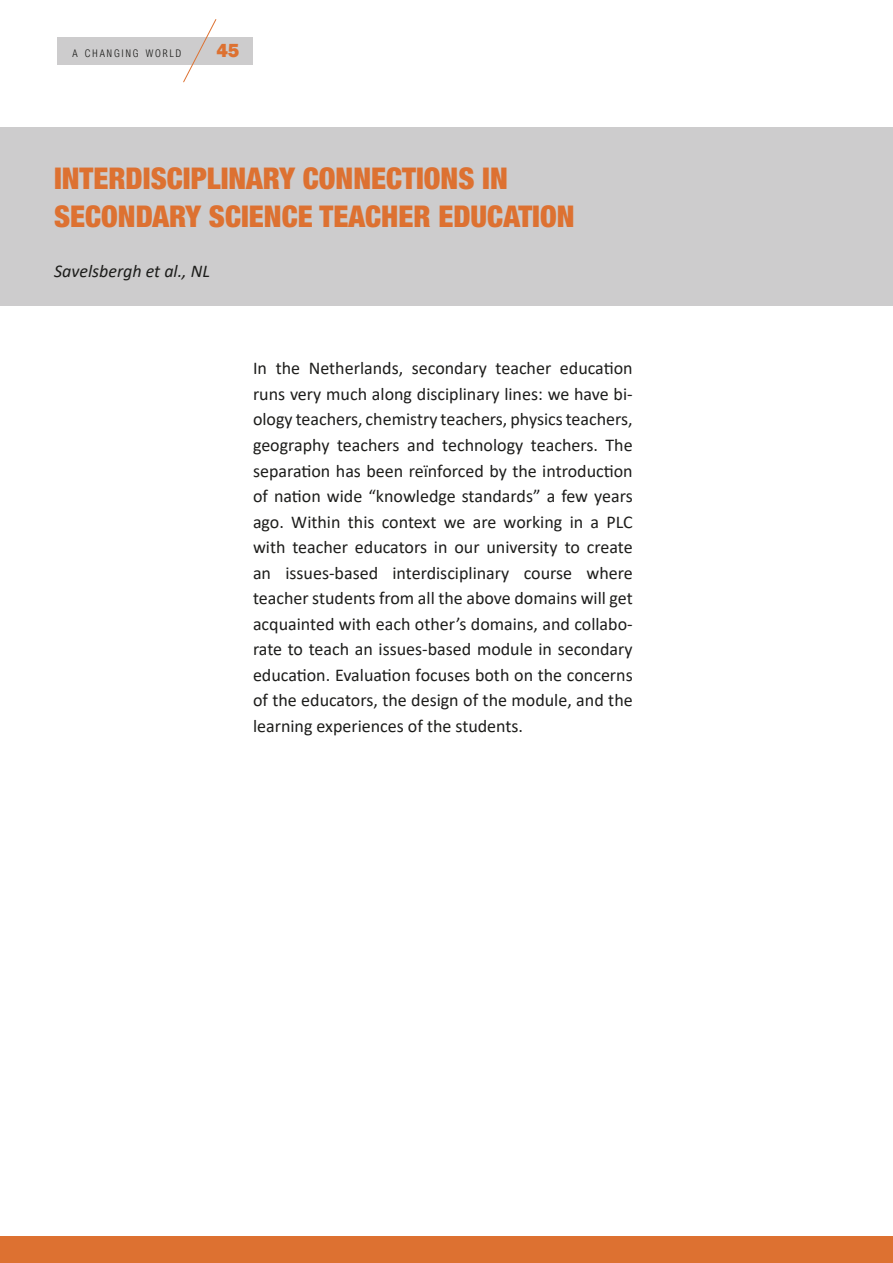
<style>
.page{position:relative;width:893px;height:1263px;background:#fff}
.page>*{position:absolute;margin:0;border:0;box-sizing:border-box;transform-origin:0 0}
.grote_kop{font:900 condensed 30px "Helvetica Neue LT Std";color:#dd7131}
.t1{font:800 19.5px "Franklin Gothic";color:#dd7131}
.cursief{font:18px/25.5px "Calibri";color:#1d1d1b;text-align:justify}
.cursief-2{font:italic 18px "Calibri";color:#1d1d1b}
.t2{font:300 10.5px "Arial Nova Cond";letter-spacing:.155em;color:#1d1d1b}
</style>
<div class="page">
<div style="left:57px;top:37px;width:196px;height:27px;background:#cdcccd"></div>
<svg style="left:183px;top:19px;width:34px;height:64px"></svg>
<div style="left:0;top:1236px;width:893px;height:27px;background:#dd7131"></div>
<div style="left:0;top:128px;width:893px;height:178px;background:#cdcccd"></div>
<p class="t2" style="left:72px;top:47px;width:110px">A CHANGING WORLD</p>
<p class="t1" style="left:216px;top:38px;width:24px">45</p>
<p class="grote_kop" style="left:54px;top:160px;width:455px">INTERDISCIPLINARY CONNECTIONS IN</p>
<p class="grote_kop" style="left:54px;top:198px;width:522px">SECONDARY SCIENCE TEACHER EDUCATION</p>
<p class="cursief-2" style="left:54px;top:259px;width:157px">Savelsbergh et al., NL</p>
<p class="cursief" style="left:253px;top:355px;width:381px">In the Netherlands, secondary teacher education runs very much along disciplinary lines: we have bi&shy;ology teachers, chemistry teachers, physics teachers, geography teachers and technology teachers. The separation has been reïnforced by the introduction of nation wide “knowledge standards” a few years ago. Within this context we are working in a PLC with teacher educators in our university to create an issues-based interdisciplinary course where teacher students from all the above domains will get acquainted with each other’s domains, and collabo&shy;rate to teach an issues-based module in secondary education. Evaluation focuses both on the concerns of the educators, the design of the module, and the learning experiences of the students.</p>
</div>
